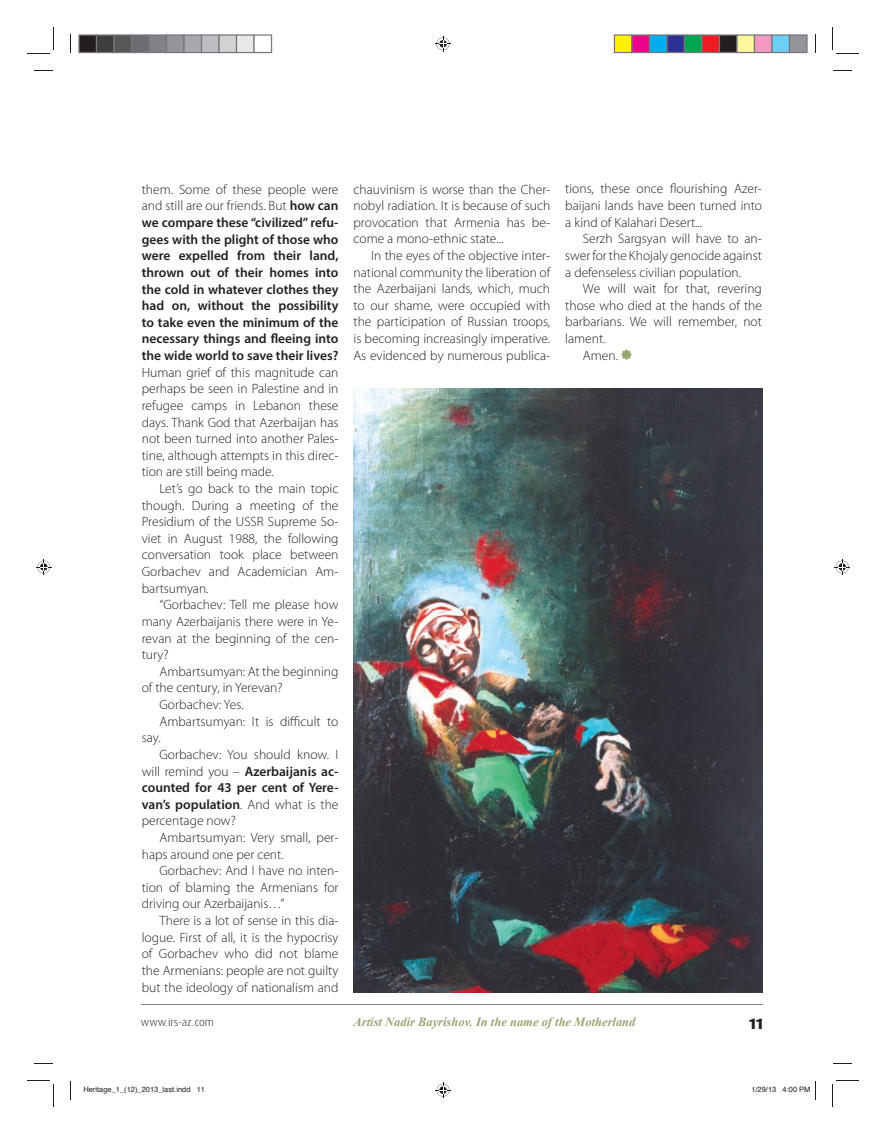
<style>
.page{position:relative;width:886px;height:1134px;background:#fff}
.page>*{position:absolute;margin:0;border:0;box-sizing:border-box;transform-origin:0 0}
.t1{font:800 15px "Dax Pro";color:#231f20}
.t2{font:300 13.5px/16.6px "Myriad Pro";color:#231f20;text-align:justify}
.t3{font:600 13.5px/16.6px "Myriad Pro";color:#231f20;text-align:justify}
.t4{font:italic 700 12.5px "Times New Roman";color:#96a673}
.t5{font:300 11.25px "Dax Pro";color:#231f20}
.t6{font:7.5px "Helvetica";color:#231f20}
.s1{font-weight:300}
</style>
<div class="page">
<hr style="left:141px;top:1004px;width:622px;height:1px;background:#808285">
<svg style="left:621px;top:349px;width:11px;height:11px"></svg>
<img style="left:353px;top:389px;width:409px;height:603px">
<svg style="left:34px;top:70px;width:19px;height:1px"></svg>
<svg style="left:833px;top:70px;width:18px;height:1px"></svg>
<svg style="left:34px;top:1063px;width:19px;height:1px"></svg>
<svg style="left:833px;top:1063px;width:18px;height:1px"></svg>
<svg style="left:70px;top:34px;width:1px;height:19px"></svg>
<svg style="left:70px;top:1081px;width:1px;height:18px"></svg>
<svg style="left:815px;top:34px;width:1px;height:19px"></svg>
<svg style="left:27px;top:27px;width:27px;height:27px"></svg>
<svg style="left:27px;top:1080px;width:27px;height:27px"></svg>
<svg style="left:832px;top:27px;width:27px;height:27px"></svg>
<svg style="left:832px;top:1080px;width:27px;height:27px"></svg>
<svg style="left:435px;top:36px;width:15px;height:15px"></svg>
<svg style="left:435px;top:1083px;width:15px;height:15px"></svg>
<svg style="left:36px;top:559px;width:15px;height:15px"></svg>
<svg style="left:835px;top:559px;width:15px;height:15px"></svg>
<svg style="left:78px;top:34px;width:194px;height:19px;background:#8f9092"></svg>
<svg style="left:614px;top:34px;width:193px;height:19px;background:#8b8382"></svg>
<svg style="left:815px;top:1081px;width:1px;height:18px"></svg>
<p class="t3" style="left:142px;top:182px;width:198px"><span class="s1">them. Some of these people were and still are our friends. But</span> how can we compare these “civilized” refu&shy;gees with the plight of those who were expelled from their land, thrown out of their homes into the cold in whatever clothes they had on, without the possibility to take even the minimum of the necessary things and fleeing into the wide world to save their lives?</p>
<p class="t2" style="left:142px;top:365px;width:198px">Human grief of this magnitude can perhaps be seen in Palestine and in refugee camps in Lebanon these days. Thank God that Azerbaijan has not been turned into another Pales&shy;tine, although attempts in this direc&shy;tion are still being made.</p>
<p class="t2" style="left:142px;top:481px;width:198px;text-indent:18px">Let’s go back to the main topic though. During a meeting of the Presidium of the USSR Supreme So&shy;viet in August 1988, the following conversation took place between Gorbachev and Academician Am&shy;bartsumyan.</p>
<p class="t2" style="left:142px;top:597px;width:198px;text-indent:18px">“Gorbachev: Tell me please how many Azerbaijanis there were in Ye&shy;revan at the beginning of the cen&shy;tury?</p>
<p class="t2" style="left:159px;top:664px;width:181px">Ambartsumyan: At the beginning</p>
<p class="t2" style="left:142px;top:681px;width:142px">of the century, in Yerevan?</p>
<p class="t2" style="left:159px;top:697px;width:86px">Gorbachev: Yes.</p>
<p class="t2" style="left:159px;top:714px;width:180px">Ambartsumyan: It is difficult to</p>
<p class="t2" style="left:142px;top:730px;width:20px">say.</p>
<p class="t2" style="left:159px;top:747px;width:180px">Gorbachev: You should know. I</p>
<p class="t3" style="left:142px;top:764px;width:198px"><span class="s1">will remind you –</span> Azerbaijanis ac-</p>
<p class="t3" style="left:142px;top:780px;width:198px">counted for 43 per cent of Yere-</p>
<p class="t3" style="left:142px;top:797px;width:198px">van’s population<span class="s1">. And what is the</span></p>
<p class="t2" style="left:142px;top:814px;width:96px">percentage now?</p>
<p class="t2" style="left:159px;top:830px;width:180px">Ambartsumyan: Very small, per-</p>
<p class="t2" style="left:142px;top:847px;width:143px">haps around one per cent.</p>
<p class="t2" style="left:159px;top:863px;width:180px">Gorbachev: And I have no inten-</p>
<p class="t2" style="left:142px;top:880px;width:198px">tion of blaming the Armenians for</p>
<p class="t2" style="left:142px;top:897px;width:144px">driving our Azerbaijanis…”</p>
<p class="t2" style="left:159px;top:913px;width:180px">There is a lot of sense in this dia-</p>
<p class="t2" style="left:142px;top:930px;width:198px">logue. First of all, it is the hypocrisy</p>
<p class="t2" style="left:142px;top:946px;width:198px">of Gorbachev who did not blame</p>
<p class="t2" style="left:142px;top:963px;width:198px">the Armenians: people are not guilty</p>
<p class="t2" style="left:142px;top:980px;width:198px">but the ideology of nationalism and</p>
<p class="t2" style="left:353px;top:182px;width:198px">chauvinism is worse than the Cher&shy;nobyl radiation. It is because of such provocation that Armenia has be&shy;come a mono-ethnic state...</p>
<p class="t2" style="left:353px;top:248px;width:198px;text-indent:18px">In the eyes of the objective inter&shy;national community the liberation of the Azerbaijani lands, which, much to our shame, were occupied with the participation of Russian troops, is becoming increasingly imperative.<br>As evidenced by numerous publica-</p>
<p class="t2" style="left:565px;top:182px;width:198px">tions, these once flourishing Azer&shy;baijani lands have been turned into a kind of Kalahari Desert...</p>
<p class="t2" style="left:565px;top:231px;width:198px;text-indent:18px">Serzh Sargsyan will have to an&shy;swer for the Khojaly genocide against a defenseless civilian population.</p>
<p class="t2" style="left:583px;top:281px;width:180px">We will wait for that, revering</p>
<p class="t2" style="left:565px;top:298px;width:198px">those who died at the hands of the</p>
<p class="t2" style="left:565px;top:315px;width:198px">barbarians. We will remember, not</p>
<p class="t2" style="left:565px;top:331px;width:42px">lament.</p>
<p class="t2" style="left:583px;top:348px;width:37px">Amen.</p>
<p class="t4" style="left:353px;top:1015px;width:283px">Artist Nadir Bayrishov. In the name of the Motherland</p>
<p class="t5" style="left:141px;top:1017px;width:75px">www.irs-az.com</p>
<p class="t1" style="left:749px;top:1017px;width:15px">11</p>
<p class="t6" style="left:83px;top:1086px;width:123px">Heritage_1_(12)_2013_last.indd 11</p>
<p class="t6" style="left:751px;top:1086px;width:61px">1/29/13 4:00 PM</p>
</div>
